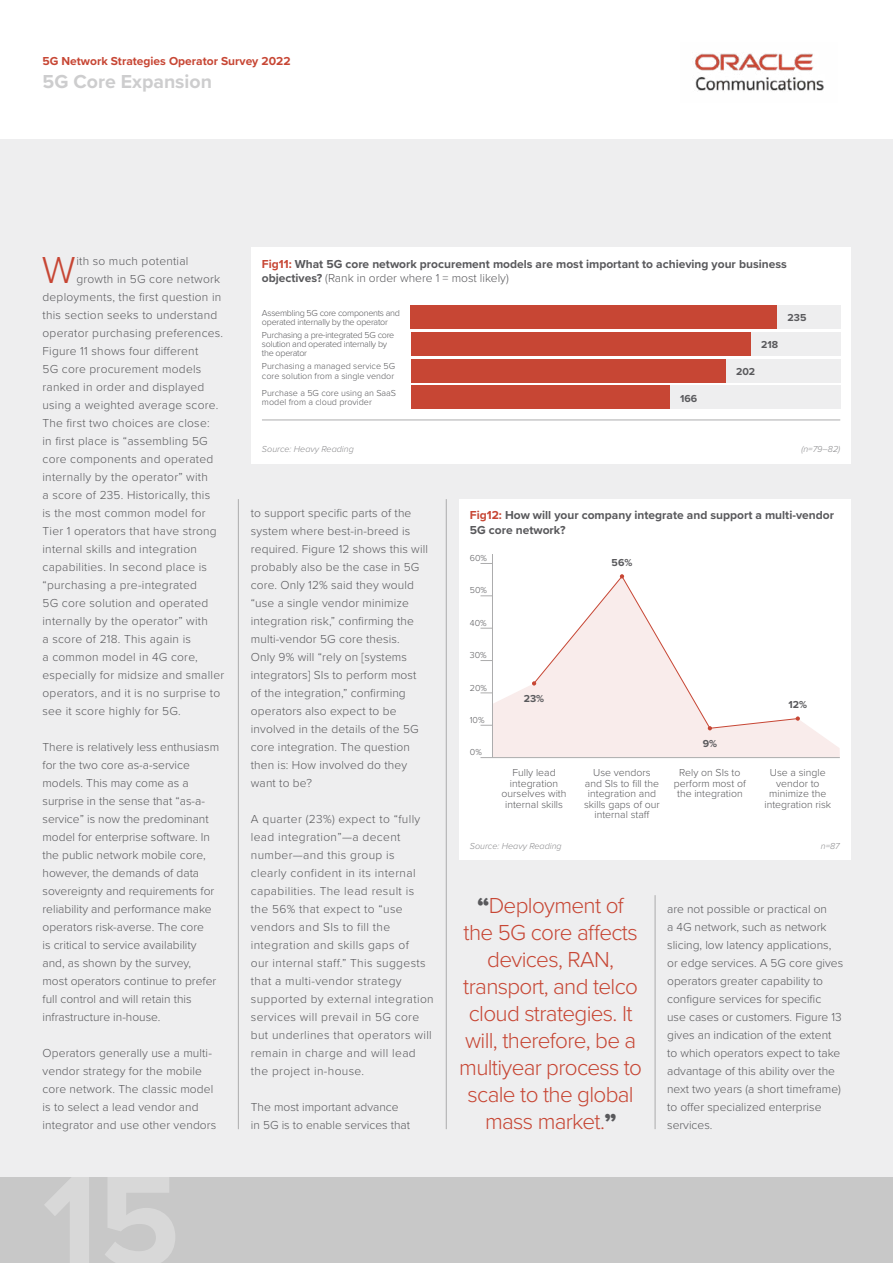
<style>
.page{position:relative;width:893px;height:1263px;background:#fff}
.page>*{position:absolute;margin:0;border:0;box-sizing:border-box;transform-origin:0 0}
.t1{font:300 39px "Proxima Nova";color:#c74634}
.t2{font:300 22.5px/27px "Proxima Nova";letter-spacing:-.03em;color:#c74634;text-align:center}
.t3{font:700 19.5px "Proxima Nova";color:#cdcdce}
.t4{font:300 12px/18px "Proxima Nova";letter-spacing:.01em;color:#59595c}
.t5{font:300 12px/18px "Proxima Nova";letter-spacing:.03em;color:#59595c}
.t6{font:700 12px/14.4px "Proxima Nova";color:#59595c}
.t7{font:700 12px "Proxima Nova";color:#c74634}
.t8{font:300 10.5px/10.5px "Proxima Nova";color:#59595c;text-align:center}
.t9{font:700 10.5px "Proxima Nova";color:#59595c}
.t10{font:300 9px/9px "Proxima Nova";letter-spacing:-.03em;color:#59595c}
.t11{font:300 9px/10.5px "Proxima Nova";color:#59595c}
.t12{font:italic 300 9px "Proxima Nova";color:#8b8b8d}
.s1{color:#c74634}
.s2{font-weight:300}
.s3{font-weight:900;color:#59595c}
</style>
<div class="page">
<div style="left:0;top:139px;width:893px;height:1124px;background:#eeeeef"></div>
<div style="left:251px;top:247px;width:599px;height:216px;background:#fff"></div>
<div style="left:459px;top:499px;width:391px;height:360px;background:#fff"></div>
<svg style="left:493px;top:685px;width:347px;height:72px;fill:#f9eceb"></svg>
<img style="left:695px;top:53px;width:129px;height:38px">
<hr style="left:446px;top:499px;width:1px;height:630px;background:#acacad">
<hr style="left:655px;top:895px;width:1px;height:234px;background:#acacad">
<hr style="left:238px;top:499px;width:1px;height:630px;background:#acacad">
<div style="left:411px;top:305px;width:429px;height:24px;background:#eeeeef"></div>
<div style="left:411px;top:359px;width:429px;height:23px;background:#eeeeef"></div>
<div style="left:411px;top:332px;width:429px;height:23px;background:#eeeeef"></div>
<div style="left:411px;top:386px;width:429px;height:23px;background:#eeeeef"></div>
<div style="left:411px;top:305px;width:366px;height:24px;background:#c74634"></div>
<div style="left:411px;top:359px;width:314px;height:23px;background:#c74634"></div>
<div style="left:411px;top:332px;width:339px;height:23px;background:#c74634"></div>
<div style="left:411px;top:386px;width:258px;height:23px;background:#c74634"></div>
<hr style="left:262px;top:420px;width:578px;height:1px;background:#acacad">
<hr style="left:480px;top:757px;width:360px;height:1px;background:#acacad">
<svg style="left:480px;top:725px;width:12px;height:1px"></svg>
<svg style="left:480px;top:660px;width:12px;height:1px"></svg>
<svg style="left:480px;top:596px;width:12px;height:1px"></svg>
<svg style="left:480px;top:693px;width:12px;height:1px"></svg>
<svg style="left:480px;top:628px;width:12px;height:1px"></svg>
<svg style="left:480px;top:563px;width:12px;height:1px"></svg>
<hr style="left:492px;top:554px;width:1px;height:203px;background:#acacad">
<svg style="left:532px;top:574px;width:268px;height:156px"></svg>
<div style="left:0;top:1178px;width:893px;height:85px;background:#c8c8c8"></div>
<p class="t7" style="left:43px;top:52px;width:250px">5G Network Strategies Operator Survey 2022</p>
<h3 class="t3" style="left:43px;top:67px;width:171px">5G Core Expansion</h3>
<h1 class="t1" style="left:42px;top:241px;width:35px">W</h1>
<p class="t4" style="left:76px;top:251px;width:114px">ith so much potential</p>
<p class="t4" style="left:76px;top:269px;width:145px">growth in 5G core network</p>
<p class="t4" style="left:43px;top:287px;width:180px">deployments, the first question in</p>
<p class="t4" style="left:43px;top:305px;width:176px">this section seeks to understand</p>
<p class="t4" style="left:43px;top:323px;width:182px">operator purchasing preferences.</p>
<p class="t4" style="left:43px;top:341px;width:157px">Figure 11 shows four different</p>
<p class="t4" style="left:43px;top:359px;width:160px">5G core procurement models</p>
<p class="t4" style="left:43px;top:377px;width:163px">ranked in order and displayed</p>
<p class="t4" style="left:43px;top:395px;width:177px">using a weighted average score.</p>
<p class="t4" style="left:43px;top:413px;width:169px">The first two choices are close:</p>
<p class="t4" style="left:43px;top:431px;width:167px">in first place is “assembling 5G</p>
<p class="t4" style="left:43px;top:449px;width:172px">core components and operated</p>
<p class="t4" style="left:43px;top:467px;width:167px">internally by the operator” with</p>
<p class="t4" style="left:43px;top:485px;width:169px">a score of 235. Historically, this</p>
<p class="t4" style="left:43px;top:503px;width:165px">is the most common model for</p>
<p class="t4" style="left:43px;top:521px;width:176px">Tier 1 operators that have strong</p>
<p class="t4" style="left:43px;top:539px;width:156px">internal skills and integration</p>
<p class="t4" style="left:43px;top:557px;width:166px">capabilities. In second place is</p>
<p class="t4" style="left:43px;top:575px;width:156px">“purchasing a pre-integrated</p>
<p class="t4" style="left:43px;top:593px;width:167px">5G core solution and operated</p>
<p class="t4" style="left:43px;top:611px;width:167px">internally by the operator” with</p>
<p class="t4" style="left:43px;top:629px;width:150px">a score of 218. This again is</p>
<p class="t4" style="left:43px;top:647px;width:157px">a common model in 4G core,</p>
<p class="t4" style="left:43px;top:665px;width:183px">especially for midsize and smaller</p>
<p class="t4" style="left:43px;top:683px;width:179px">operators, and it is no surprise to</p>
<p class="t4" style="left:43px;top:701px;width:140px">see it score highly for 5G.</p>
<p class="t4" style="left:43px;top:737px;width:178px">There is relatively less enthusiasm for the two core as-a-service models. This may come as a surprise in the sense that “as-a&shy;service” is now the predominant model for enterprise software. In the public network mobile core, however, the demands of data sovereignty and requirements for reliability and performance make operators risk-averse. The core<br>is critical to service availability and, as shown by the survey, most operators continue to prefer full control and will retain this infrastructure in-house.</p>
<p class="t4" style="left:43px;top:1043px;width:175px">Operators generally use a multi&shy;vendor strategy for the mobile core network. The classic model is to select a lead vendor and integrator and use other vendors</p>
<p class="t6" style="left:262px;top:257px;width:526px"><span class="s1">Fig11:</span> What 5G core network procurement models are most important to achieving your business objectives? <span class="s2">(Rank in order where 1 = most likely)</span></p>
<p class="t10" style="left:262px;top:308px;width:140px">Assembling 5G core components and operated internally by the operator</p>
<p class="t9" style="left:787px;top:310px;width:20px">235</p>
<p class="t10" style="left:262px;top:330px;width:134px">Purchasing a pre-integrated 5G core solution and operated internally by the operator</p>
<p class="t9" style="left:761px;top:336px;width:18px">218</p>
<p class="t11" style="left:262px;top:360px;width:135px">Purchasing a managed service 5G core solution from a single vendor</p>
<p class="t9" style="left:736px;top:363px;width:21px">202</p>
<p class="t11" style="left:262px;top:388px;width:136px;line-height:9px">Purchase a 5G core using an SaaS model from a cloud provider</p>
<p class="t9" style="left:680px;top:390px;width:19px">166</p>
<p class="t12" style="left:801px;top:443px;width:40px">(n=79–82)</p>
<p class="t12" style="left:262px;top:443px;width:93px">Source: Heavy Reading</p>
<p class="t4" style="left:251px;top:503px;width:179px">to support specific parts of the system where best-in-breed is required. Figure 12 shows this will probably also be the case in 5G core. Only 12% said they would “use a single vendor minimize integration risk,” confirming the multi-vendor 5G core thesis.<br>Only 9% will “rely on [systems integrators] SIs to perform most of the integration,” confirming operators also expect to be involved in the details of the 5G core integration. The question then is: How involved do they want to be?</p>
<p class="t5" style="left:251px;top:809px;width:184px">A quarter (23%) expect to “fully lead integration”—a decent number—and this group is<br>clearly confident in its internal capabilities. The lead result is the 56% that expect to “use vendors and SIs to fill the integration and skills gaps of<br>our internal staff.” This suggests that a multi-vendor strategy supported by external integration services will prevail in 5G core but underlines that operators will remain in charge and will lead the project in-house.</p>
<p class="t4" style="left:251px;top:1097px;width:161px">The most important advance in 5G is to enable services that</p>
<p class="t6" style="left:470px;top:508px;width:366px"><span class="s1">Fig12:</span> How will your company integrate and support a multi-vendor<br>5G core network?</p>
<p class="t10" style="left:470px;top:553px;width:19px">60%</p>
<p class="t10" style="left:470px;top:585px;width:19px">50%</p>
<p class="t10" style="left:470px;top:618px;width:18px">40%</p>
<p class="t10" style="left:470px;top:650px;width:18px">30%</p>
<p class="t10" style="left:470px;top:682px;width:19px">20%</p>
<p class="t10" style="left:470px;top:715px;width:16px">10%</p>
<p class="t10" style="left:470px;top:747px;width:13px">0%</p>
<p class="t9" style="left:524px;top:691px;width:22px">23%</p>
<p class="t9" style="left:612px;top:554px;width:22px">56%</p>
<p class="t9" style="left:703px;top:736px;width:16px">9%</p>
<p class="t9" style="left:788px;top:697px;width:20px">12%</p>
<p class="t8" style="left:502px;top:767px;width:66px">Fully lead integration ourselves with internal skills</p>
<p class="t8" style="left:584px;top:767px;width:77px">Use vendors and SIs to fill the integration and skills gaps of our internal staff</p>
<p class="t8" style="left:674px;top:767px;width:73px">Rely on SIs to perform most of the integration</p>
<p class="t8" style="left:764px;top:767px;width:68px">Use a single vendor to minimize the integration risk</p>
<p class="t12" style="left:470px;top:839px;width:93px">Source: Heavy Reading</p>
<p class="t12" style="left:821px;top:839px;width:20px">n=87</p>
<h2 class="t2" style="left:459px;top:891px;width:184px"><span class="s3">“</span>Deployment of<br>the 5G core affects devices, RAN, transport, and telco cloud strategies. It will, therefore, be a multiyear process to scale to the global mass market.<span class="s3">”</span></h2>
<p class="t4" style="left:667px;top:899px;width:178px">are not possible or practical on<br>a 4G network, such as network slicing, low latency applications, or edge services. A 5G core gives operators greater capability to configure services for specific<br>use cases or customers. Figure 13 gives an indication of the extent to which operators expect to take advantage of this ability over the next two years (a short timeframe) to offer specialized enterprise services.</p>
</div>
